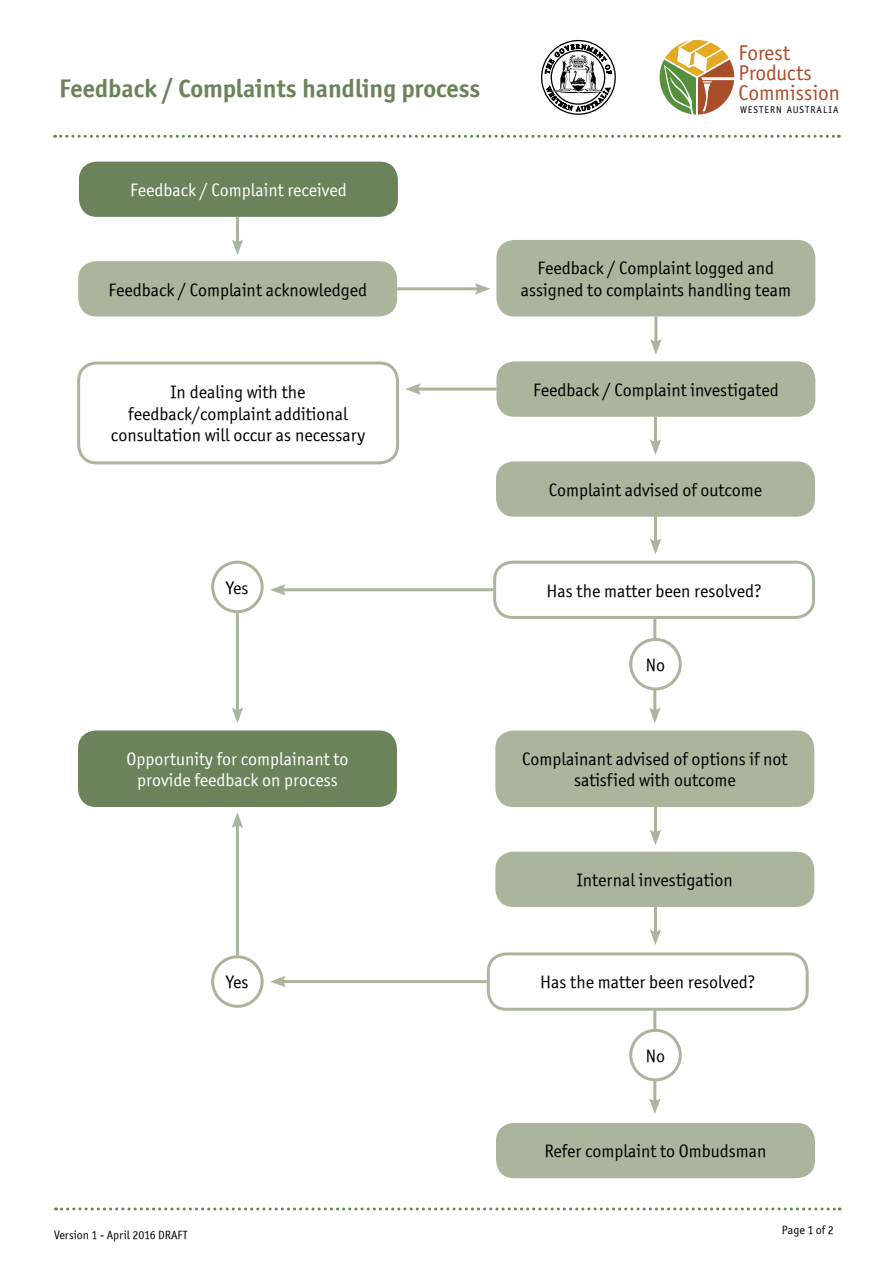
<style>
.page{position:relative;width:893px;height:1263px;background:#fff}
.page>*{position:absolute;margin:0;border:0;box-sizing:border-box;transform-origin:0 0}
.t1{font:25.5px "Officina Sans ITCTT Bold";color:#6a835a}
.t2{font:21.45px/20px "Officina Sans";color:#a94e2a}
.t3{font:18px/21.6px "Officina Sans ITCTT Book";color:#000;text-align:center}
.t4{font:18px/21.6px "Officina Sans ITCTT Book";color:#fff;text-align:center}
.t5{font:12px "Officina Sans ITCTT Book";color:#000}
.t6{font:9.9px "Officina Sans";letter-spacing:.1em;color:#000}
</style>
<div class="page">
<svg style="left:660px;top:40px;width:74px;height:75px"></svg>
<div style="left:79px;top:162px;width:319px;height:55px;background:#6a835a;border-radius:18px"></div>
<div style="left:78px;top:261px;width:319px;height:55px;background:#aab59c;border-radius:18px"></div>
<div style="left:496px;top:240px;width:319px;height:76px;background:#aab59c;border-radius:18px"></div>
<div style="left:496px;top:361px;width:319px;height:56px;background:#aab59c;border-radius:18px"></div>
<div style="left:496px;top:461px;width:319px;height:56px;background:#aab59c;border-radius:18px"></div>
<div style="left:77px;top:361px;width:322px;height:103px;border:3px solid #aab59c;border-radius:18px"></div>
<div style="left:493px;top:561px;width:322px;height:58px;border:3px solid #aab59c;border-radius:18px"></div>
<div style="left:78px;top:730px;width:319px;height:77px;background:#6a835a;border-radius:18px"></div>
<div style="left:495px;top:730px;width:319px;height:77px;background:#aab59c;border-radius:18px"></div>
<div style="left:211px;top:561px;width:53px;height:52px;border:3px solid #aab59c;border-radius:50%"></div>
<div style="left:495px;top:852px;width:319px;height:55px;background:#aab59c;border-radius:18px"></div>
<div style="left:487px;top:952px;width:322px;height:59px;border:3px solid #aab59c;border-radius:18px"></div>
<div style="left:211px;top:955px;width:53px;height:53px;border:3px solid #aab59c;border-radius:50%"></div>
<div style="left:496px;top:1123px;width:319px;height:55px;background:#aab59c;border-radius:18px"></div>
<svg style="left:55px;top:135px;width:784px;height:3px"></svg>
<svg style="left:56px;top:1207px;width:784px;height:3px"></svg>
<hr style="left:653px;top:1009px;width:3px;height:95px;background:#aab59c">
<svg style="left:649px;top:1098px;width:12px;height:16px"></svg>
<div style="left:631px;top:1030px;width:49px;height:50px;background:#fff;border-radius:50%"></div>
<div style="left:629px;top:1029px;width:53px;height:52px;border:3px solid #aab59c;border-radius:50%"></div>
<hr style="left:654px;top:907px;width:3px;height:27px;background:#aab59c">
<svg style="left:650px;top:929px;width:11px;height:16px"></svg>
<hr style="left:654px;top:807px;width:3px;height:28px;background:#aab59c">
<svg style="left:650px;top:829px;width:11px;height:16px"></svg>
<hr style="left:653px;top:618px;width:3px;height:95px;background:#aab59c">
<svg style="left:649px;top:707px;width:12px;height:16px"></svg>
<div style="left:631px;top:639px;width:49px;height:50px;background:#fff;border-radius:50%"></div>
<div style="left:629px;top:638px;width:53px;height:52px;border:3px solid #aab59c;border-radius:50%"></div>
<hr style="left:654px;top:516px;width:3px;height:28px;background:#aab59c">
<svg style="left:650px;top:538px;width:11px;height:16px"></svg>
<hr style="left:654px;top:417px;width:3px;height:28px;background:#aab59c">
<svg style="left:650px;top:439px;width:11px;height:16px"></svg>
<hr style="left:654px;top:316px;width:3px;height:28px;background:#aab59c">
<svg style="left:650px;top:339px;width:12px;height:16px"></svg>
<hr style="left:280px;top:588px;width:213px;height:3px;background:#aab59c">
<svg style="left:270px;top:584px;width:16px;height:12px"></svg>
<hr style="left:280px;top:980px;width:207px;height:3px;background:#aab59c">
<svg style="left:270px;top:976px;width:16px;height:11px"></svg>
<hr style="left:236px;top:823px;width:3px;height:132px;background:#aab59c">
<svg style="left:232px;top:812px;width:11px;height:16px"></svg>
<hr style="left:236px;top:613px;width:3px;height:100px;background:#aab59c">
<svg style="left:232px;top:707px;width:11px;height:16px"></svg>
<hr style="left:236px;top:217px;width:3px;height:28px;background:#aab59c">
<svg style="left:232px;top:239px;width:11px;height:16px"></svg>
<hr style="left:415px;top:388px;width:81px;height:3px;background:#aab59c">
<svg style="left:405px;top:383px;width:16px;height:12px"></svg>
<hr style="left:397px;top:287px;width:83px;height:3px;background:#aab59c">
<svg style="left:474px;top:283px;width:16px;height:12px"></svg>
<svg style="left:545px;top:40px;width:67px;height:71px"></svg>
<h1 class="t1" style="left:59px;top:72px;width:423px">Feedback / Complaints handling process</h1>
<p class="t4" style="left:130px;top:179px;width:218px">Feedback / Complaint received</p>
<p class="t3" style="left:108px;top:279px;width:260px">Feedback / Complaint acknowledged</p>
<p class="t3" style="left:111px;top:381px;width:256px">In dealing with the feedback/complaint additional consultation will occur as necessary</p>
<p class="t3" style="left:226px;top:577px;width:24px">Yes</p>
<p class="t2" style="left:738px;top:43px;width:103px">Forest<br>Products<br>Commission</p>
<p class="t6" style="left:740px;top:104px;width:100px">WESTERN AUSTRALIA</p>
<p class="t3" style="left:521px;top:257px;width:272px">Feedback / Complaint logged and assigned to complaints handling team</p>
<p class="t3" style="left:533px;top:379px;width:247px">Feedback / Complaint investigated</p>
<p class="t3" style="left:549px;top:479px;width:215px">Complaint advised of outcome</p>
<p class="t3" style="left:546px;top:580px;width:217px">Has the matter been resolved?</p>
<p class="t3" style="left:646px;top:654px;width:21px">No</p>
<p class="t4" style="left:126px;top:748px;width:224px">Opportunity for complainant to provide feedback on process</p>
<p class="t3" style="left:522px;top:748px;width:267px">Complainant advised of options if not satisfied with outcome</p>
<p class="t3" style="left:577px;top:869px;width:158px">Internal investigation</p>
<p class="t3" style="left:226px;top:971px;width:24px">Yes</p>
<p class="t3" style="left:540px;top:971px;width:217px">Has the matter been resolved?</p>
<p class="t3" style="left:646px;top:1045px;width:21px">No</p>
<p class="t5" style="left:54px;top:1227px;width:135px">Version 1 - April 2016 DRAFT</p>
<p class="t3" style="left:544px;top:1140px;width:224px">Refer complaint to Ombudsman</p>
<p class="t5" style="left:782px;top:1223px;width:53px">Page 1 of 2</p>
</div>
